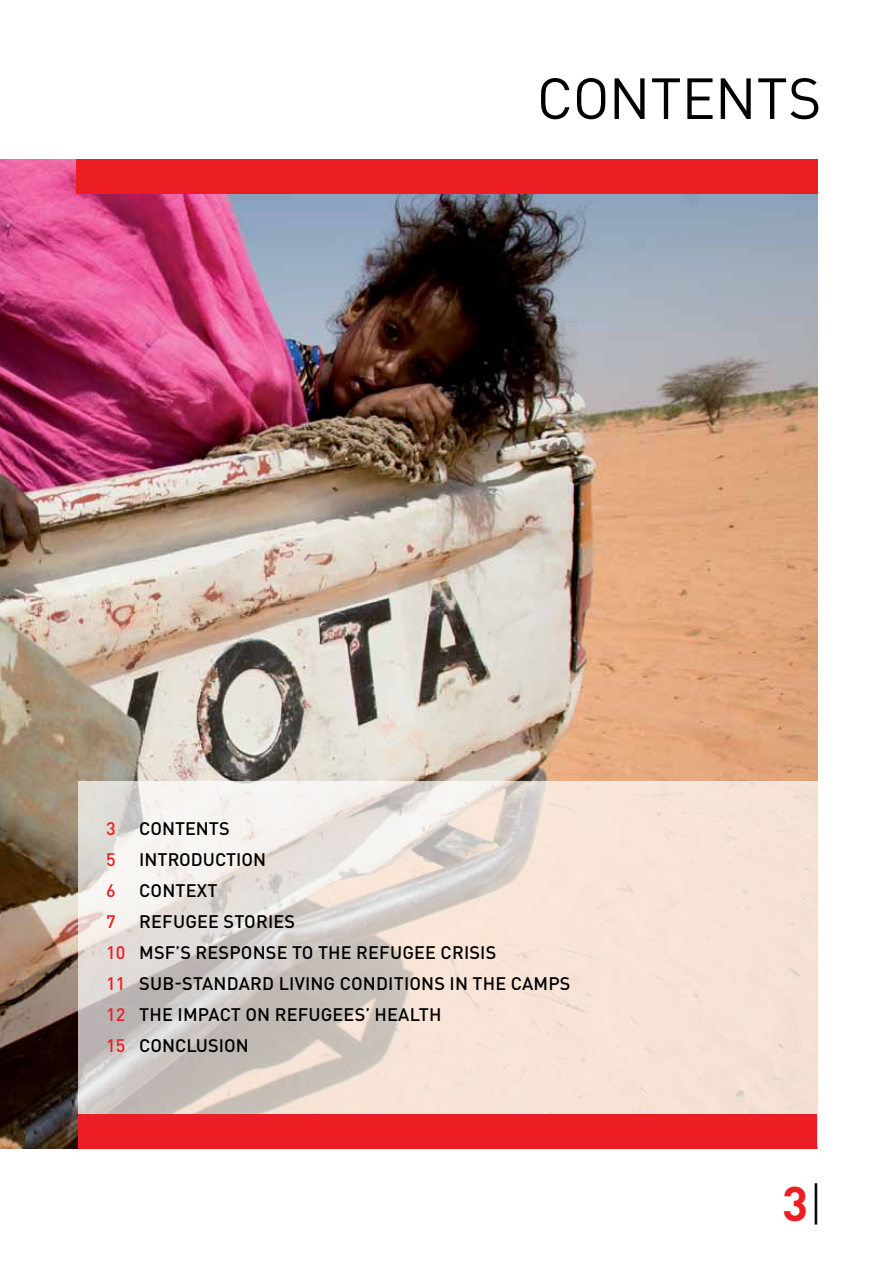
<style>
.page{position:relative;width:893px;height:1263px;background:#fff}
.page>*{position:absolute;margin:0;border:0;box-sizing:border-box;transform-origin:0 0}
.t1{font:57px "DIN Pro";color:#000}
.t2{font:700 48px "DIN Pro";color:#ed1d24}
.t3{font:500 18px/31px "DIN Pro";color:#000}
.t4{font:500 18px "DIN Pro";color:#ed1d24}
.s1{color:#ed1d24}
.s2{font-weight:300;color:#000}
</style>
<div class="page">
<img style="left:0;top:159px;width:817px;height:990px">
<svg style="left:78px;top:782px;width:739px;height:333px;background:#e9dcd3"></svg>
<div style="left:78px;top:1115px;width:739px;height:34px;background:#ed1d24"></div>
<div style="left:76px;top:159px;width:741px;height:34px;background:#ed1d24"></div>
<h1 class="t1" style="left:537px;top:54px;width:286px">CONTENTS</h1>
<p class="t4" style="left:106px;top:813px;width:11px">3</p>
<p class="t3" style="left:139px;top:811px;width:92px">CONTENTS</p>
<p class="t4" style="left:106px;top:844px;width:11px">5</p>
<p class="t3" style="left:139px;top:842px;width:128px">INTRODUCTION</p>
<p class="t4" style="left:106px;top:875px;width:11px">6</p>
<p class="t3" style="left:139px;top:873px;width:24px">CONTE</p>
<p class="t3" style="left:197px;top:873px;width:18px">XT</p>
<p class="t4" style="left:106px;top:906px;width:11px">7</p>
<p class="t3" style="left:106px;top:904px;width:129px;text-indent:33px">REFUGEE STORIES<br><span class="s1">10</span> MSF’S RES</p>
<p class="t3" style="left:106px;top:935px;width:345px;text-indent:186px">TO THE REFUGEE CRISIS<br><span class="s1">11</span> SU B-STANDARD LIVIN G CONDITIONS</p>
<p class="t3" style="left:229px;top:935px;width:24px">PONSE</p>
<p class="t3" style="left:450px;top:966px;width:121px">IN THE CAMPS</p>
<p class="t3" style="left:106px;top:997px;width:238px"><span class="s1">12</span> THE IMPACT ON REFUGEES</p>
<p class="t3" style="left:365px;top:997px;width:78px">’ HEALTH</p>
<p class="t3" style="left:106px;top:1028px;width:144px"><span class="s1">15</span> CONCLUSION</p>
<h2 class="t2" style="left:782px;top:1163px;width:43px">3<span class="s2">|</span></h2>
</div>
